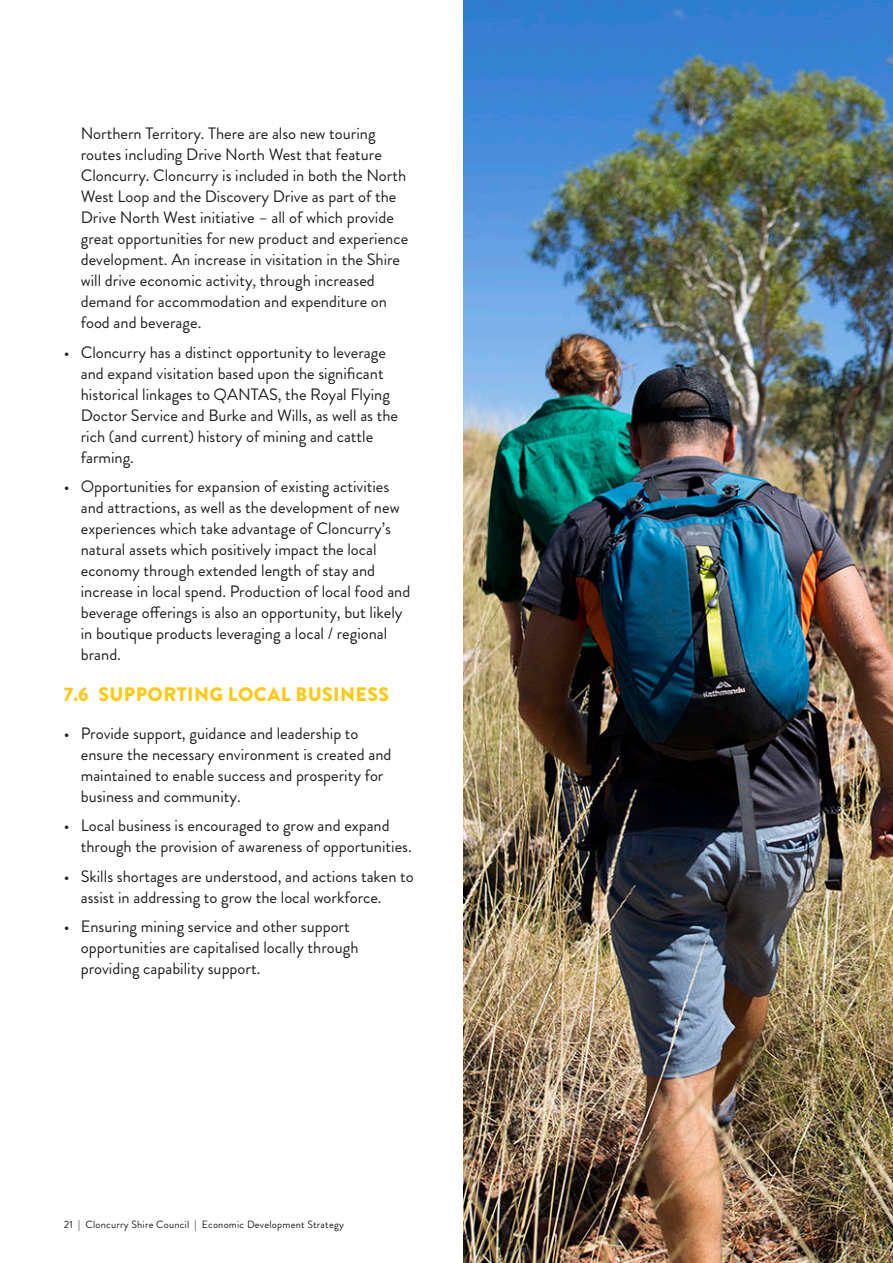
<style>
.page{position:relative;width:893px;height:1263px;background:#fff}
.page>*{position:absolute;margin:0;border:0;box-sizing:border-box;transform-origin:0 0}
.t1{font:900 19.5px "Brandon Grotesque";letter-spacing:.02em;color:#fec90f}
.t2{font:16.5px/21px "Brandon Grotesque";color:#231f20}
.t3{font:10.5px "Brandon Grotesque";letter-spacing:.02em;color:#231f20}
</style>
<div class="page">
<img style="left:463px;top:0;width:430px;height:1263px">
<p class="t2" style="left:81px;top:123px;width:329px">Northern Territory. There are also new touring routes including Drive North West that feature Cloncurry. Cloncurry is included in both the North West Loop and the Discovery Drive as part of the Drive North West initiative – all of which provide great opportunities for new product and experience development. An increase in visitation in the Shire will drive economic activity, through increased demand for accommodation and expenditure on food and beverage.</p>
<p class="t2" style="left:81px;top:342px;width:319px;text-indent:-17px">• Cloncurry has a distinct opportunity to leverage and expand visitation based upon the significant historical linkages to QANTAS, the Royal Flying Doctor Service and Burke and Wills, as well as the rich (and current) history of mining and cattle farming.</p>
<p class="t2" style="left:81px;top:476px;width:331px;text-indent:-17px">• Opportunities for expansion of existing activities and attractions, as well as the development of new experiences which take advantage of Cloncurry’s natural assets which positively impact the local economy through extended length of stay and increase in local spend. Production of local food and beverage offerings is also an opportunity, but likely in boutique products leveraging a local / regional brand.</p>
<p class="t1" style="left:64px;top:680px;width:327px">7.6 SUPPORTING LOCAL BUSINESS</p>
<p class="t2" style="left:81px;top:723px;width:312px;text-indent:-17px">• Provide support, guidance and leadership to ensure the necessary environment is created and maintained to enable success and prosperity for business and community.</p>
<p class="t2" style="left:81px;top:815px;width:333px;text-indent:-17px">• Local business is encouraged to grow and expand through the provision of awareness of opportunities.</p>
<p class="t2" style="left:81px;top:866px;width:334px;text-indent:-17px">• Skills shortages are understood, and actions taken to assist in addressing to grow the local workforce.</p>
<p class="t2" style="left:81px;top:916px;width:279px;text-indent:-17px">• Ensuring mining service and other support opportunities are capitalised locally through providing capability support.</p>
<p class="t3" style="left:64px;top:1217px;width:282px">21 | Cloncurry Shire Council | Economic Development Strategy</p>
</div>
